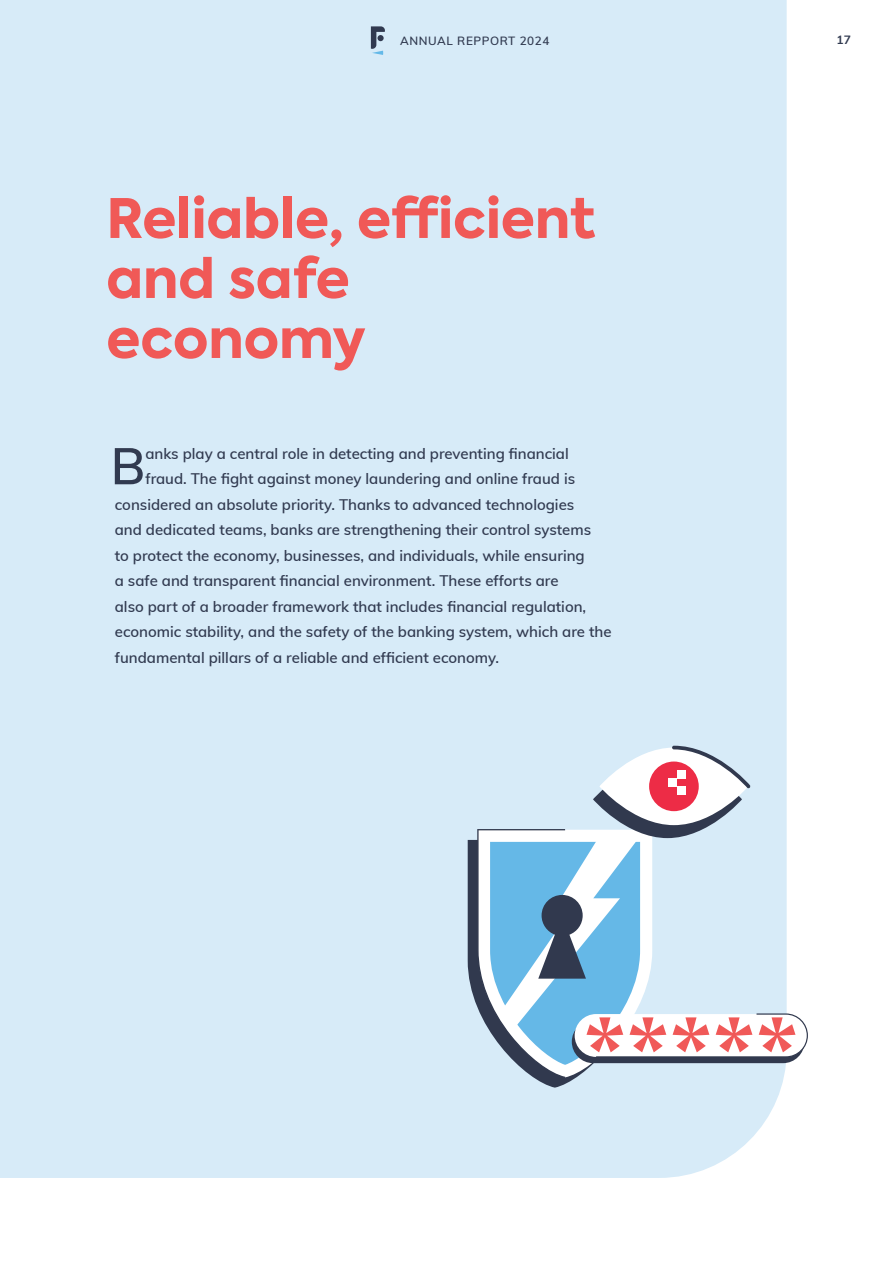
<style>
.page{position:relative;width:893px;height:1263px;background:#fff}
.page>*{position:absolute;margin:0;border:0;box-sizing:border-box;transform-origin:0 0}
.t1{font:800 54px/60px "Axiforma";color:#f05957}
.Body{font:600 50.85px "Muli";color:#313a50}
.Body-2{font:600 15px "Muli";color:#313a50}
.t2{font:700 12px "Muli";color:#313a50}
.t3{font:600 11.7px "Muli";letter-spacing:.05em;color:#313a50}
</style>
<div class="page">
<div style="left:0;top:0;width:787px;height:1178px;background:#d7ebf8"></div>
<svg style="left:371px;top:26px;width:14px;height:29px"></svg>
<svg style="left:468px;top:829px;width:340px;height:259px"></svg>
<svg style="left:593px;top:760px;width:149px;height:78px;background:#6d788a"></svg>
<svg style="left:599px;top:747px;width:149px;height:78px"></svg>
<svg style="left:672px;top:746px;width:78px;height:42px"></svg>
<div style="left:649px;top:761px;width:50px;height:50px;background:#ed2c46;border-radius:50%"></div>
<div style="left:677px;top:770px;width:8px;height:8px;background:#fff"></div>
<div style="left:669px;top:778px;width:8px;height:9px;background:#fff"></div>
<div style="left:677px;top:787px;width:8px;height:8px;background:#fff"></div>
<p class="t3" style="left:400px;top:32px;width:151px">ANNUAL REPPORT 2024</p>
<p class="t2" style="left:836px;top:31px;width:16px">17</p>
<p class="t1" style="left:106px;top:189px;width:491px">Reliable, efficient and safe economy</p>
<p class="Body" style="left:111px;top:429px;width:36px">B</p>
<p class="Body-2" style="left:145px;top:442px;width:425px">anks play a central role in detecting and preventing financial</p>
<p class="Body-2" style="left:145px;top:468px;width:431px">fraud. The fight against money laundering and online fraud is</p>
<p class="Body-2" style="left:115px;top:493px;width:461px">considered an absolute priority. Thanks to advanced technologies</p>
<p class="Body-2" style="left:115px;top:519px;width:478px">and dedicated teams, banks are strengthening their control systems</p>
<p class="Body-2" style="left:115px;top:544px;width:471px">to protect the economy, businesses, and individuals, while ensuring</p>
<p class="Body-2" style="left:115px;top:570px;width:445px">a safe and transparent financial environment. These efforts are</p>
<p class="Body-2" style="left:115px;top:595px;width:473px">also part of a broader framework that includes financial regulation,</p>
<p class="Body-2" style="left:115px;top:621px;width:498px">economic stability, and the safety of the banking system, which are the</p>
<p class="Body-2" style="left:115px;top:646px;width:386px">fundamental pillars of a reliable and efficient economy.</p>
</div>
